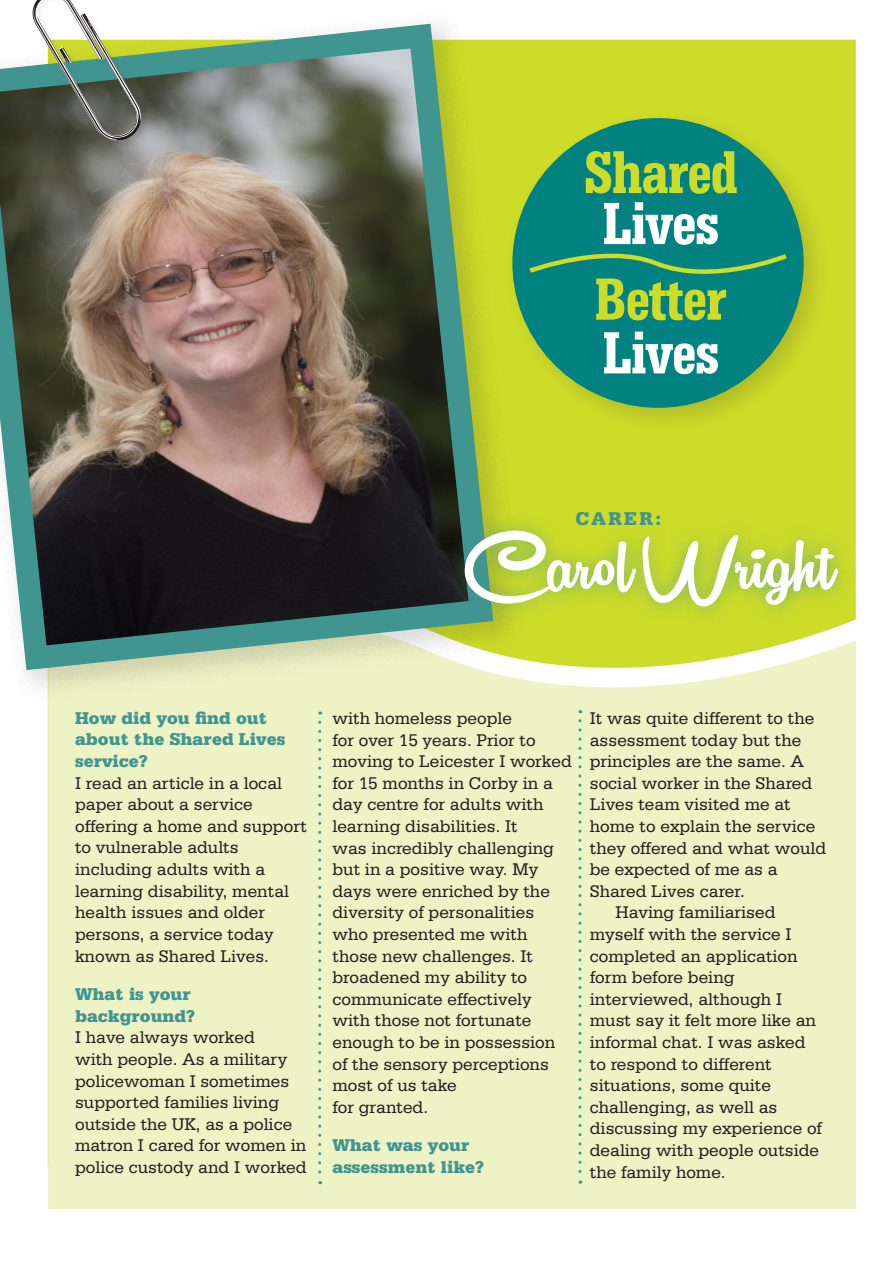
<style>
.page{position:relative;width:893px;height:1263px;background:#fff}
.page>*{position:absolute;margin:0;border:0;box-sizing:border-box;transform-origin:0 0}
.ecxmsonormal{font:101.1px "Remachine Script Personal Use Only";color:#fff}
.t1{font:700 condensed 63px/51px "Serifa BT";letter-spacing:-.03em;color:#cddc28;text-align:center}
.ecxmsonormal-2{font:900 19.5px "Serifa BT";letter-spacing:.13em;color:#419590}
.ecxmsonormal-3{font:18px/21.6px "Serifa BT";color:#231f20}
.ecxmsonormal-4{font:900 18px/21.6px "Serifa BT";color:#419590}
.s1{color:#fff}
.s2{font-size:110.85px}
</style>
<div class="page">
<div style="left:525px;top:40px;width:331px;height:471px;background:#cddc28"></div>
<div style="left:48px;top:752px;width:808px;height:457px;background:#eef3c6"></div>
<svg style="left:47px;top:625px;width:809px;height:127px;background:#eaf0b3"></svg>
<div style="left:0;top:9px;width:525px;height:694px;background:#231f20;opacity:.16"></div>
<img style="left:0;top:11px;width:506px;height:671px">
<div style="left:445px;top:511px;width:412px;height:114px;background:#419590;opacity:.62"></div>
<svg style="left:318px;top:722px;width:3px;height:462px"></svg>
<svg style="left:578px;top:721px;width:3px;height:462px"></svg>
<div style="left:503px;top:109px;width:328px;height:326px;background:#231f20;opacity:.17"></div>
<svg style="left:509px;top:115px;width:298px;height:296px;background:#3a9a66"></svg>
<svg style="left:526px;top:243px;width:264px;height:48px;background:#128a78"></svg>
<div style="left:31px;top:0;width:118px;height:148px;background:#231f20;opacity:.09"></div>
<svg style="left:29px;top:0;width:117px;height:147px"></svg>
<p class="t1" style="left:583px;top:145px;width:157px">Shared<br><span class="s1">Lives</span></p>
<p class="t1" style="left:594px;top:271px;width:135px;line-height:53.7px;text-align:left">Better<br><span class="s1">Lives</span></p>
<p class="ecxmsonormal-2" style="left:575px;top:506px;width:87px">CARER:</p>
<p class="ecxmsonormal" style="left:463px;top:503px;width:372px"><span class="s2">C</span>arol Wright</p>
<p class="ecxmsonormal-4" style="left:75px;top:707px;width:212px">How did you find out about the Shared Lives service?</p>
<p class="ecxmsonormal-3" style="left:75px;top:772px;width:234px">I read an article in a local paper about a service offering a home and support to vulnerable adults including adults with a learning disability, mental health issues and older persons, a service today known as Shared Lives.</p>
<p class="ecxmsonormal-4" style="left:75px;top:983px;width:121px">What is your background?</p>
<p class="ecxmsonormal-3" style="left:75px;top:1026px;width:233px">I have always worked<br>with people. As a military policewoman I sometimes supported families living outside the UK, as a police matron I cared for women in police custody and I worked</p>
<p class="ecxmsonormal-3" style="left:332px;top:707px;width:241px">with homeless people<br>for over 15 years. Prior to moving to Leicester I worked for 15 months in Corby in a day centre for adults with learning disabilities. It<br>was incredibly challenging but in a positive way. My days were enriched by the diversity of personalities who presented me with those new challenges. It broadened my ability to communicate effectively with those not fortunate enough to be in possession of the sensory perceptions most of us take<br>for granted.</p>
<p class="ecxmsonormal-4" style="left:332px;top:1134px;width:153px">What was your assessment like?</p>
<p class="ecxmsonormal-3" style="left:590px;top:707px;width:238px">It was quite different to the assessment today but the principles are the same. A social worker in the Shared<br>Lives team visited me at home to explain the service they offered and what would be expected of me as a<br>Shared Lives carer.</p>
<p class="ecxmsonormal-3" style="left:590px;top:901px;width:234px;text-indent:26px">Having familiarised myself with the service I completed an application form before being interviewed, although I must say it felt more like an informal chat. I was asked to respond to different situations, some quite challenging, as well as discussing my experience of dealing with people outside the family home.</p>
</div>
